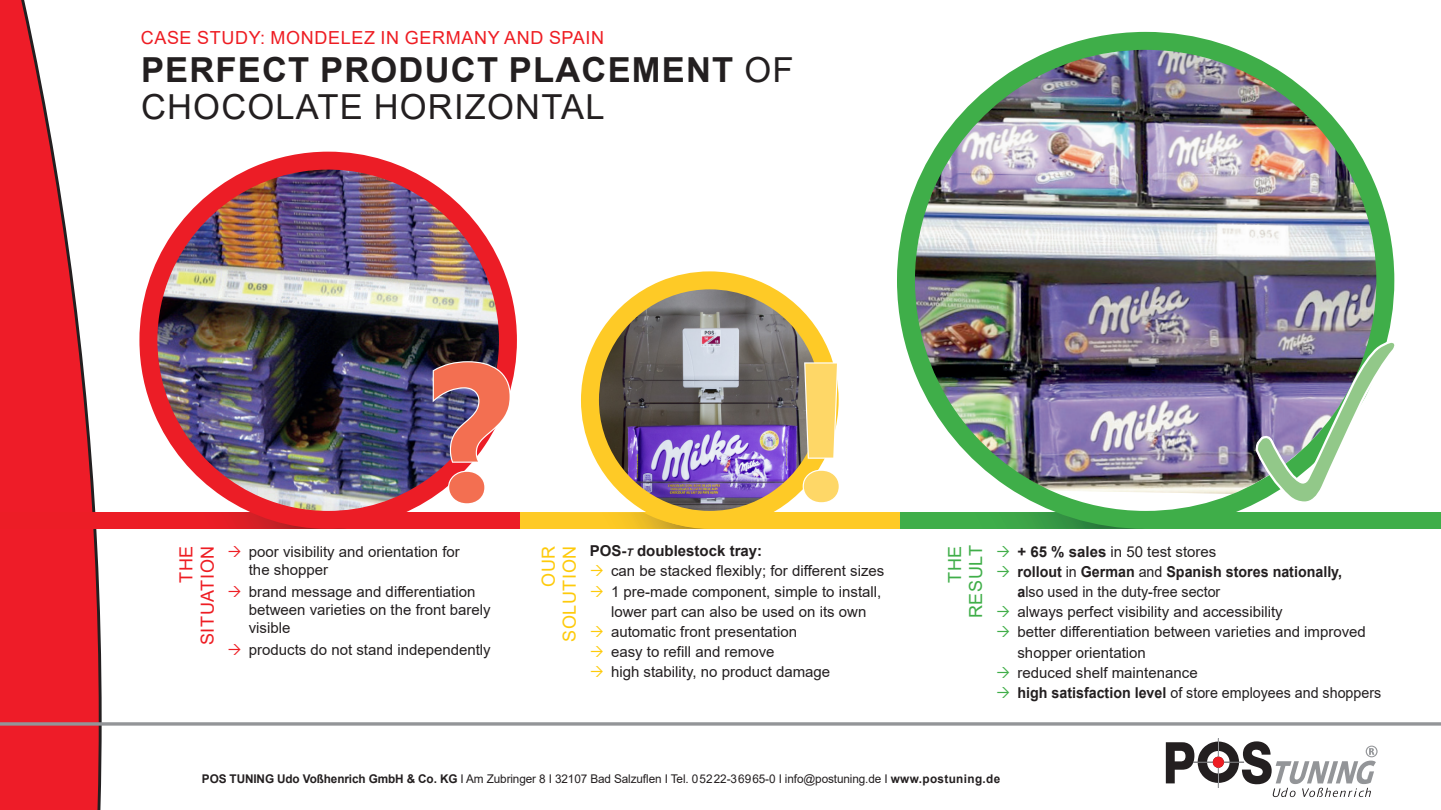
<style>
.page{position:relative;width:1441px;height:810px;background:#fff}
.page>*{position:absolute;margin:0;border:0;box-sizing:border-box;transform-origin:0 0}
.t1{font:700 194.85px "Gadugi";color:#f36f51}
.t2{font:700 194.85px "Gadugi";color:#fed767}
.t3{font:700 34.5px/37.5px "Arial";letter-spacing:.035em;color:#231f20}
.t4{font:18px/21px "Arial";letter-spacing:.035em;color:#ee1d23;text-align:right}
.t5{font:18px/21px "Arial";letter-spacing:.035em;color:#feca0a;text-align:right}
.t6{font:18px/21px "Arial";letter-spacing:.035em;color:#40ae49;text-align:right}
.t7{font:15px/18px "Arial";color:#231f20}
.t8{font:15px "Arial";color:#231f20;scale:.95 1}
.t9{font:700 15px "Arial";color:#231f20;scale:.95 1}
.t10{font:700 15px "Arial";color:#231f20}
.t11{font:12px "Arial";letter-spacing:-.01em;color:#231f20}
.s1{font-weight:400}
.s2{font-style:italic;font-size:10.5px}
.s3{font-weight:700}
</style>
<div class="page">
<svg style="left:1165px;top:739px;width:212px;height:58px"></svg>
<svg style="left:0;top:0;width:102px;height:810px"></svg>
<svg style="left:0;top:722px;width:1440px;height:4px;background:#a3a2a5"></svg>
<div style="left:519px;top:512px;width:381px;height:17px;background:#feca26"></div>
<img style="left:581px;top:271px;width:252px;height:258px">
<div style="left:0;top:512px;width:519px;height:17px;background:#ec1d26"></div>
<img style="left:139px;top:152px;width:378px;height:377px">
<div style="left:899px;top:512px;width:541px;height:17px;background:#3fae49"></div>
<img style="left:897px;top:32px;width:496px;height:497px">
<img style="left:431px;top:360px;width:81px;height:146px">
<svg style="left:801px;top:361px;width:38px;height:144px"></svg>
<svg style="left:1253px;top:338px;width:140px;height:168px"></svg>
<p class="t4" style="left:141px;top:27px;width:465px">CASE STUDY: MONDELEZ IN GERMANY AND SPAIN</p>
<p class="t3" style="left:141px;top:51px;width:654px">PERFECT PRODUCT PLACEMENT <span class="s1">OF<br>CHOCOLATE HORIZONTAL</span></p>
<p class="t1" style="left:428px;top:315px;width:87px">?</p>
<p class="t2" style="left:789px;top:314px;width:65px">!</p>
<p class="t10" style="left:589px;top:540px;width:174px">POS-<span class="s2">T</span> doublestock tray:</p>
<p class="t7" style="left:611px;top:562px;width:275px">can be stacked flexibly; for different sizes</p>
<p class="t7" style="left:611px;top:582px;width:272px">1 pre-made component, simple to install,</p>
<p class="t7" style="left:611px;top:602px;width:257px">lower part can also be used on its own</p>
<p class="t7" style="left:611px;top:622px;width:187px">automatic front presentation</p>
<p class="t7" style="left:611px;top:643px;width:165px">easy to refill and remove</p>
<p class="t7" style="left:611px;top:663px;width:221px">high stability, no product damage</p>
<p class="t6" style="left:944px;top:618px;width:74px;rotate:-90deg">THE<br>RESULT</p>
<p class="t5" style="left:538px;top:642px;width:98px;rotate:-90deg">OUR<br>SOLUTION</p>
<p class="t7" style="left:249px;top:543px;width:212px">poor visibility and orientation for</p>
<p class="t4" style="left:176px;top:645px;width:101px;rotate:-90deg">THE<br>SITUATION</p>
<p class="t7" style="left:1017px;top:543px;width:200px"><span class="s3">+ 65 % sales</span> in 50 test stores</p>
<p class="t7" style="left:249px;top:561px;width:81px">the shopper</p>
<p class="t9" style="left:1017px;top:561px;width:343px">rollout <span class="s1">in</span> German <span class="s1">and</span> Spanish stores nationally,</p>
<p class="t8" style="left:1017px;top:582px;width:215px"><span class="s3">a</span>lso used in the duty-free sector</p>
<p class="t7" style="left:1017px;top:603px;width:267px">always perfect visibility and accessibility</p>
<p class="t7" style="left:1017px;top:623px;width:350px">better differentiation between varieties and improved</p>
<p class="t7" style="left:1017px;top:643px;width:130px">shopper orientation</p>
<p class="t7" style="left:1017px;top:663px;width:182px">reduced shelf maintenance</p>
<p class="t8" style="left:1017px;top:682px;width:384px"><span class="s3">high satisfaction level</span> of store employees and shoppers</p>
<p class="t7" style="left:249px;top:583px;width:228px">brand message and differentiation</p>
<p class="t7" style="left:249px;top:601px;width:243px">between varieties on the front barely visible</p>
<p class="t7" style="left:249px;top:641px;width:243px">products do not stand independently</p>
<p class="t11" style="left:202px;top:771px;width:799px"><span class="s3">POS TUNING Udo Voßhenrich GmbH &amp; Co. KG</span> I Am Zubringer 8 I 32107 Bad Salzuflen I Tel. 05222-36965-0 I info@postuning.de I <span class="s3">www.postuning.de</span></p>
</div>
